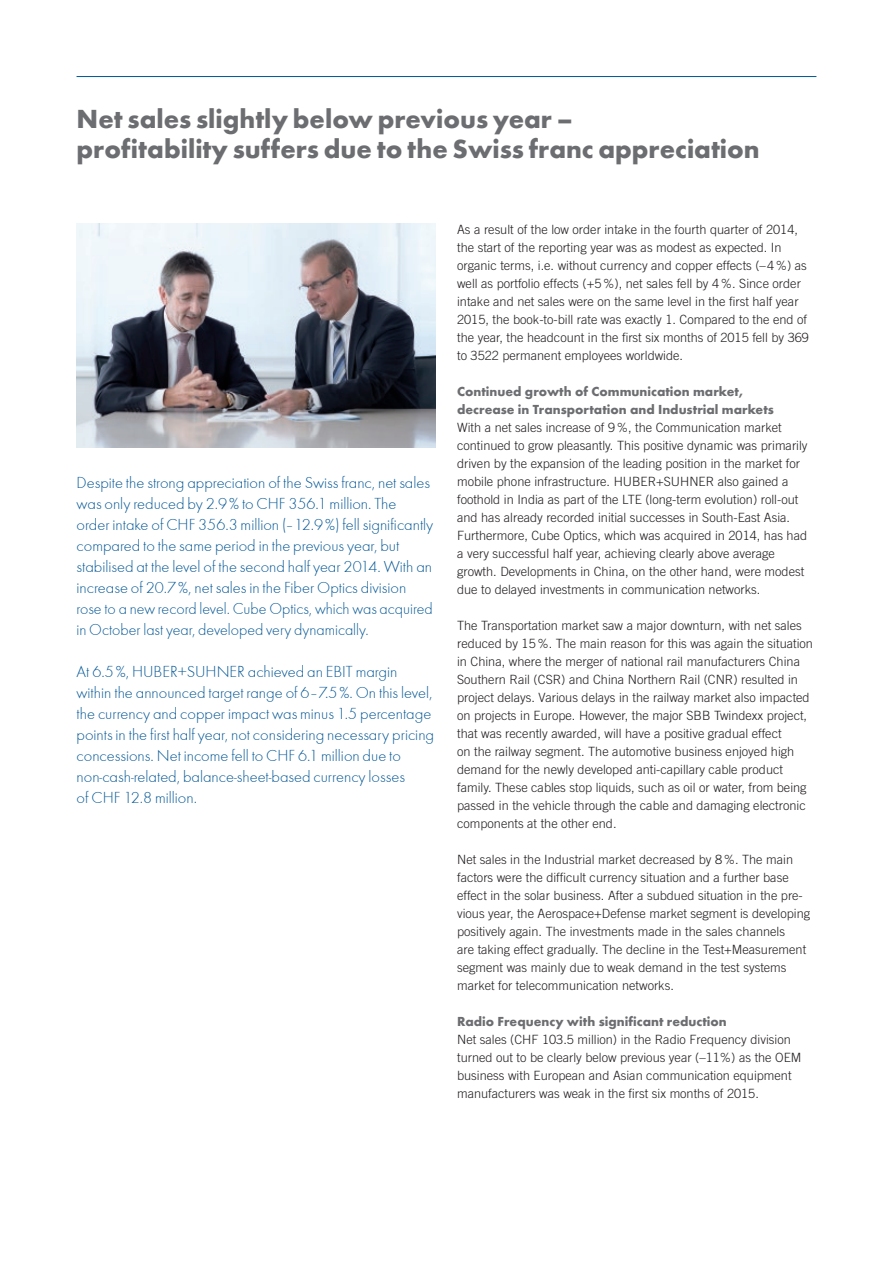
<style>
.page{position:relative;width:893px;height:1263px;background:#fff}
.page>*{position:absolute;margin:0;border:0;box-sizing:border-box;transform-origin:0 0}
._001_Haupt_Headline{font:700 27px/30px "Futura T";color:#6c6d70}
._002_Lead_Futura_11{font:300 16.5px/21px "Futura T";color:#005595}
._002_Zwischentitel_g{font:700 13.5px/18px "Futura T";color:#6c6d70}
._003_Fliess_Trade_8{font:300 12.75px/18px "Trade Gothic LT Std";color:#231f20}
._002_Zwischentitel_g-2{font:300 12.75px/18px "Trade Gothic LT Std";color:#231f20}
</style>
<div class="page">
<hr style="left:77px;top:76px;width:739px;height:1px;background:#005595">
<img style="left:77px;top:223px;width:359px;height:224px">
<p class="_001_Haupt_Headline" style="left:77px;top:104px;width:685px">Net sales slightly below previous year –<br>profitability suffers due to the Swiss franc appreciation</p>
<p class="_002_Lead_Futura_11" style="left:77px;top:472px;width:358px">Despite the strong appreciation of the Swiss franc, net sales was only reduced by 2.9% to CHF 356.1 million. The order intake of CHF 356.3 million (–12.9%) fell significantly compared to the same period in the previous year, but stabilised at the level of the second half year 2014. With an increase of 20.7%, net sales in the Fiber Optics division rose to a new record level. Cube Optics, which was acquired in October last year, developed very dynamically.</p>
<p class="_002_Lead_Futura_11" style="left:77px;top:661px;width:359px">At 6.5%, HUBER+SUHNER achieved an EBIT margin within the announced target range of 6–7.5%. On this level, the currency and copper impact was minus 1.5 percentage points in the first half year, not considering necessary pricing concessions. Net income fell to CHF 6.1 million due to non-cash-related, balance-sheet-based currency losses<br>of CHF 12.8 million.</p>
<p class="_003_Fliess_Trade_8" style="left:457px;top:220px;width:353px">As a result of the low order intake in the fourth quarter of 2014, the start of the reporting year was as modest as expected. In organic terms, i.e. without currency and copper effects (–4%) as well as portfolio effects (+5%), net sales fell by 4%. Since order intake and net sales were on the same level in the first half year 2015, the book-to-bill rate was exactly 1. Compared to the end of the year, the headcount in the first six months of 2015 fell by 369 to 3522 permanent employees worldwide.</p>
<p class="_002_Zwischentitel_g" style="left:457px;top:382px;width:318px">Continued growth of Communication market, decrease in Transportation and Industrial markets</p>
<p class="_003_Fliess_Trade_8" style="left:457px;top:418px;width:352px">With a net sales increase of 9%, the Communication market continued to grow pleasantly. This positive dynamic was primarily driven by the expansion of the leading position in the market for mobile phone infrastructure. HUBER+SUHNER also gained a foothold in India as part of the LTE (long-term evolution) roll-out and has already recorded initial successes in South-East Asia.<br>Furthermore, Cube Optics, which was acquired in 2014, has had a very successful half year, achieving clearly above average growth. Developments in China, on the other hand, were modest due to delayed investments in communication networks.</p>
<p class="_003_Fliess_Trade_8" style="left:457px;top:616px;width:357px">The Transportation market saw a major downturn, with net sales reduced by 15%. The main reason for this was again the situation in China, where the merger of national rail manufacturers China Southern Rail (CSR) and China Northern Rail (CNR) resulted in project delays. Various delays in the railway market also impacted on projects in Europe. However, the major SBB Twindexx project, that was recently awarded, will have a positive gradual effect<br>on the railway segment. The automotive business enjoyed high demand for the newly developed anti-capillary cable product family. These cables stop liquids, such as oil or water, from being passed in the vehicle through the cable and damaging electronic components at the other end.</p>
<p class="_003_Fliess_Trade_8" style="left:457px;top:850px;width:355px">Net sales in the Industrial market decreased by 8%. The main factors were the difficult currency situation and a further base effect in the solar business. After a subdued situation in the pre&shy;vious year, the Aerospace+Defense market segment is developing positively again. The investments made in the sales channels<br>are taking effect gradually. The decline in the Test+Measurement segment was mainly due to weak demand in the test systems market for telecommunication networks.</p>
<p class="_002_Zwischentitel_g" style="left:457px;top:1012px;width:271px">Radio Frequency with significant reduction</p>
<p class="_002_Zwischentitel_g-2" style="left:457px;top:1030px;width:346px">Net sales (CHF 103.5 million) in the Radio Frequency division turned out to be clearly below previous year (–11%) as the OEM business with European and Asian communication equipment manufacturers was weak in the first six months of 2015.</p>
</div>
